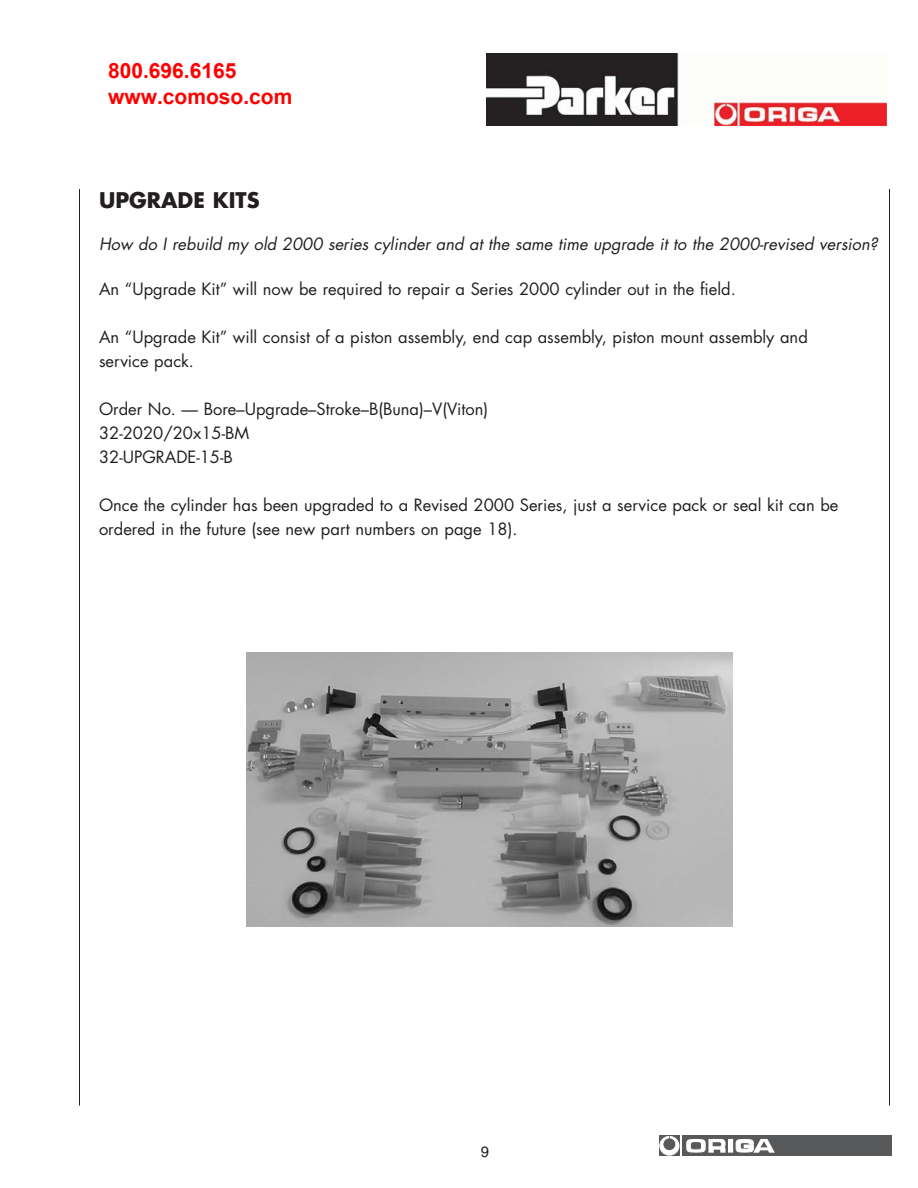
<style>
.page{position:relative;width:918px;height:1188px;background:#fff}
.page>*{position:absolute;margin:0;border:0;box-sizing:border-box;transform-origin:0 0}
.t1{font:700 21px/25.2px "Arial";color:#f00}
.t2{font:700 21px "Futura";color:#231f20}
.t3{font:16.5px/24px "Futura";color:#231f20}
.t4{font:italic 16.5px "Futura";color:#231f20}
.t5{font:15px "Helvetica";color:#231f20}
</style>
<div class="page">
<hr style="left:79px;top:189px;width:1px;height:917px;background:#231f20">
<hr style="left:889px;top:189px;width:1px;height:917px;background:#231f20">
<div style="left:659px;top:1135px;width:21px;height:21px;background:#58595b"></div>
<div style="left:682px;top:1135px;width:209px;height:21px;background:#58595b"></div>
<svg style="left:659px;top:1136px;width:20px;height:20px"></svg>
<div style="left:728px;top:1139px;width:5px;height:13px;background:#fff"></div>
<svg style="left:736px;top:1139px;width:39px;height:14px"></svg>
<svg style="left:686px;top:1139px;width:40px;height:14px"></svg>
<img style="left:246px;top:652px;width:486px;height:275px">
<img style="left:487px;top:53px;width:399px;height:72px">
<p class="t1" style="left:108px;top:59px;width:186px">800.696.6165 www.comoso.com</p>
<p class="t2" style="left:99px;top:190px;width:162px">UPGRADE KITS</p>
<p class="t4" style="left:99px;top:236px;width:783px">How do I rebuild my old 2000 series cylinder and at the same time upgrade it to the 2000-revised version?</p>
<p class="t3" style="left:99px;top:278px;width:638px">An “Upgrade Kit” will now be required to repair a Series 2000 cylinder out in the field.</p>
<p class="t3" style="left:99px;top:326px;width:710px">An “Upgrade Kit” will consist of a piston assembly, end cap assembly, piston mount assembly and service pack.</p>
<p class="t3" style="left:99px;top:398px;width:391px">Order No. — Bore–Upgrade–Stroke–B(Buna)–V(Viton)<br>32-2020/20x15-BM<br>32-UPGRADE-15-B</p>
<p class="t3" style="left:99px;top:494px;width:741px">Once the cylinder has been upgraded to a Revised 2000 Series, just a service pack or seal kit can be ordered in the future (see new part numbers on page 18).</p>
<p class="t5" style="left:481px;top:1146px;width:10px">9</p>
</div>
